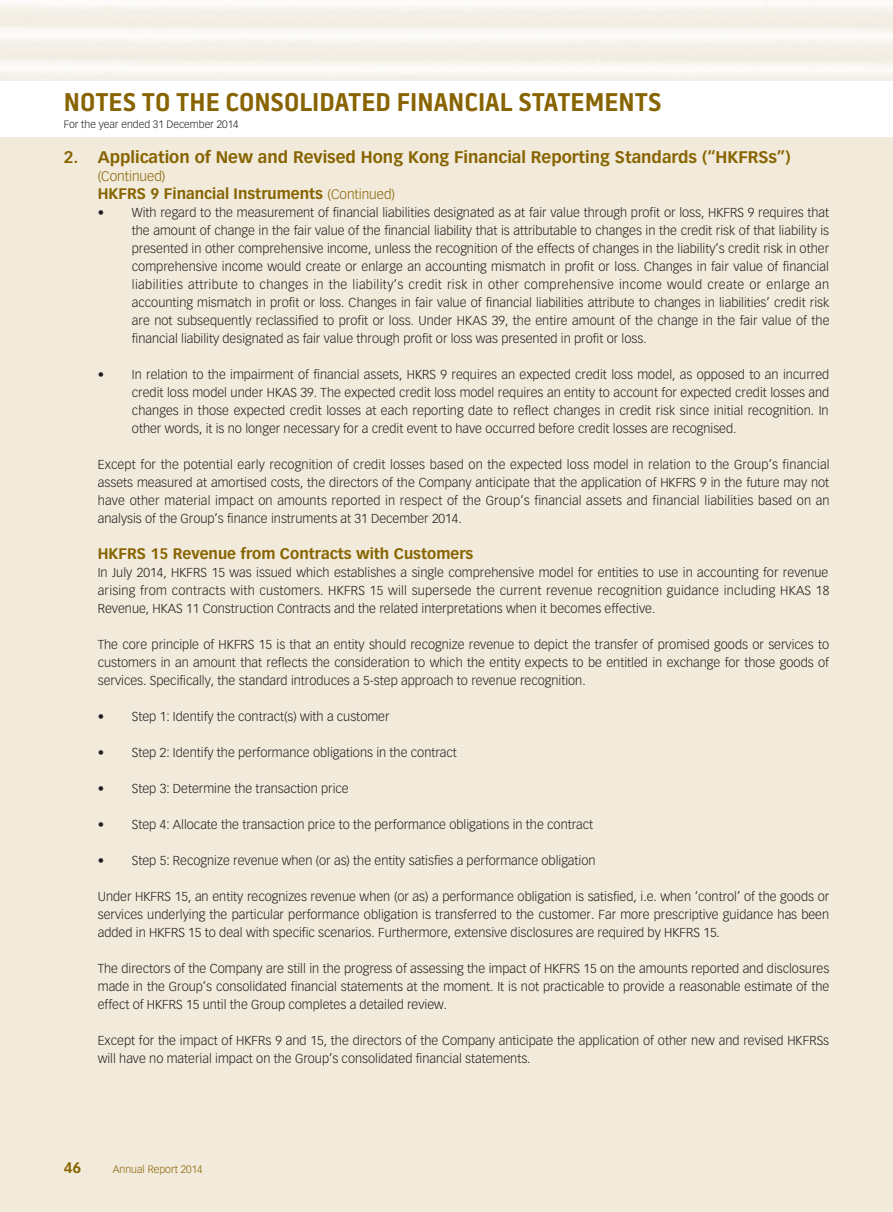
<style>
.page{position:relative;width:893px;height:1212px;background:#fff}
.page>*{position:absolute;margin:0;border:0;box-sizing:border-box;transform-origin:0 0}
.t1{font:700 25.5px "Battersea";color:#876400}
.t2{font:700 16.5px "Vectora LT Std";color:#876400}
.t3{font:700 15px "Vectora LT Std";color:#876400}
.t4{font:300 13.5px "Vectora LT Std";color:#876400}
.t5{font:300 12.75px/18px "Vectora LT Std";color:#231f20;text-align:justify}
.t6{font:300 10.5px "Vectora LT Std";color:#231f20}
.t7{font:300 10.5px "Vectora LT Std";color:#876400}
.s1{font-weight:300;font-size:13.5px}
</style>
<div class="page">
<div style="left:0;top:137px;width:893px;height:1075px;background:#f2eadb"></div>
<h1 class="t1" style="left:64px;top:86px;width:599px">NOTES TO THE CONSOLIDATED FINANCIAL STATEMENTS</h1>
<p class="t6" style="left:64px;top:118px;width:176px">For the year ended 31 December 2014</p>
<p class="t2" style="left:64px;top:147px;width:728px">2. Application of New and Revised Hong Kong Financial Reporting Standards (“HKFRSs”)</p>
<p class="t4" style="left:98px;top:168px;width:69px">(Continued)</p>
<p class="t3" style="left:98px;top:184px;width:299px">HKFRS 9 Financial Instruments <span class="s1">(Continued)</span></p>
<p class="t5" style="left:132px;top:203px;width:699px;text-indent:-34px">• With regard to the measurement of financial liabilities designated as at fair value through profit or loss, HKFRS 9 requires that the amount of change in the fair value of the financial liability that is attributable to changes in the credit risk of that liability is presented in other comprehensive income, unless the recognition of the effects of changes in the liability’s credit risk in other comprehensive income would create or enlarge an accounting mismatch in profit or loss. Changes in fair value of financial liabilities attribute to changes in the liability’s credit risk in other comprehensive income would create or enlarge an accounting mismatch in profit or loss. Changes in fair value of financial liabilities attribute to changes in liabilities’ credit risk are not subsequently reclassified to profit or loss. Under HKAS 39, the entire amount of the change in the fair value of the financial liability designated as fair value through profit or loss was presented in profit or loss.</p>
<p class="t5" style="left:132px;top:365px;width:699px;text-indent:-34px">• In relation to the impairment of financial assets, HKRS 9 requires an expected credit loss model, as opposed to an incurred credit loss model under HKAS 39. The expected credit loss model requires an entity to account for expected credit losses and changes in those expected credit losses at each reporting date to reflect changes in credit risk since initial recognition. In other words, it is no longer necessary for a credit event to have occurred before credit losses are recognised.</p>
<p class="t5" style="left:98px;top:455px;width:733px">Except for the potential early recognition of credit losses based on the expected loss model in relation to the Group’s financial assets measured at amortised costs, the directors of the Company anticipate that the application of HKFRS 9 in the future may not have other material impact on amounts reported in respect of the Group’s financial assets and financial liabilities based on an analysis of the Group’s finance instruments at 31 December 2014.</p>
<p class="t3" style="left:98px;top:544px;width:377px">HKFRS 15 Revenue from Contracts with Customers</p>
<p class="t5" style="left:98px;top:563px;width:733px">In July 2014, HKFRS 15 was issued which establishes a single comprehensive model for entities to use in accounting for revenue arising from contracts with customers. HKFRS 15 will supersede the current revenue recognition guidance including HKAS 18<br>Revenue, HKAS 11 Construction Contracts and the related interpretations when it becomes effective.</p>
<p class="t5" style="left:98px;top:635px;width:733px">The core principle of HKFRS 15 is that an entity should recognize revenue to depict the transfer of promised goods or services to customers in an amount that reflects the consideration to which the entity expects to be entitled in exchange for those goods of services. Specifically, the standard introduces a 5-step approach to revenue recognition.</p>
<p class="t5" style="left:98px;top:707px;width:293px">• Step 1: Identify the contract(s) with a customer</p>
<p class="t5" style="left:98px;top:743px;width:361px">• Step 2: Identify the performance obligations in the contract</p>
<p class="t5" style="left:98px;top:779px;width:252px">• Step 3: Determine the transaction price</p>
<p class="t5" style="left:98px;top:815px;width:497px">• Step 4: Allocate the transaction price to the performance obligations in the contract</p>
<p class="t5" style="left:98px;top:851px;width:499px">• Step 5: Recognize revenue when (or as) the entity satisfies a performance obligation</p>
<p class="t5" style="left:98px;top:887px;width:733px">Under HKFRS 15, an entity recognizes revenue when (or as) a performance obligation is satisfied, i.e. when ‘control’ of the goods or services underlying the particular performance obligation is transferred to the customer. Far more prescriptive guidance has been added in HKFRS 15 to deal with specific scenarios. Furthermore, extensive disclosures are required by HKFRS 15.</p>
<p class="t5" style="left:98px;top:959px;width:733px">The directors of the Company are still in the progress of assessing the impact of HKFRS 15 on the amounts reported and disclosures made in the Group’s consolidated financial statements at the moment. It is not practicable to provide a reasonable estimate of the effect of HKFRS 15 until the Group completes a detailed review.</p>
<p class="t5" style="left:98px;top:1031px;width:733px">Except for the impact of HKFRs 9 and 15, the directors of the Company anticipate the application of other new and revised HKFRSs will have no material impact on the Group’s consolidated financial statements.</p>
<p class="t3" style="left:64px;top:1159px;width:19px">46</p>
<p class="t7" style="left:113px;top:1163px;width:91px">Annual Report 2014</p>
</div>
